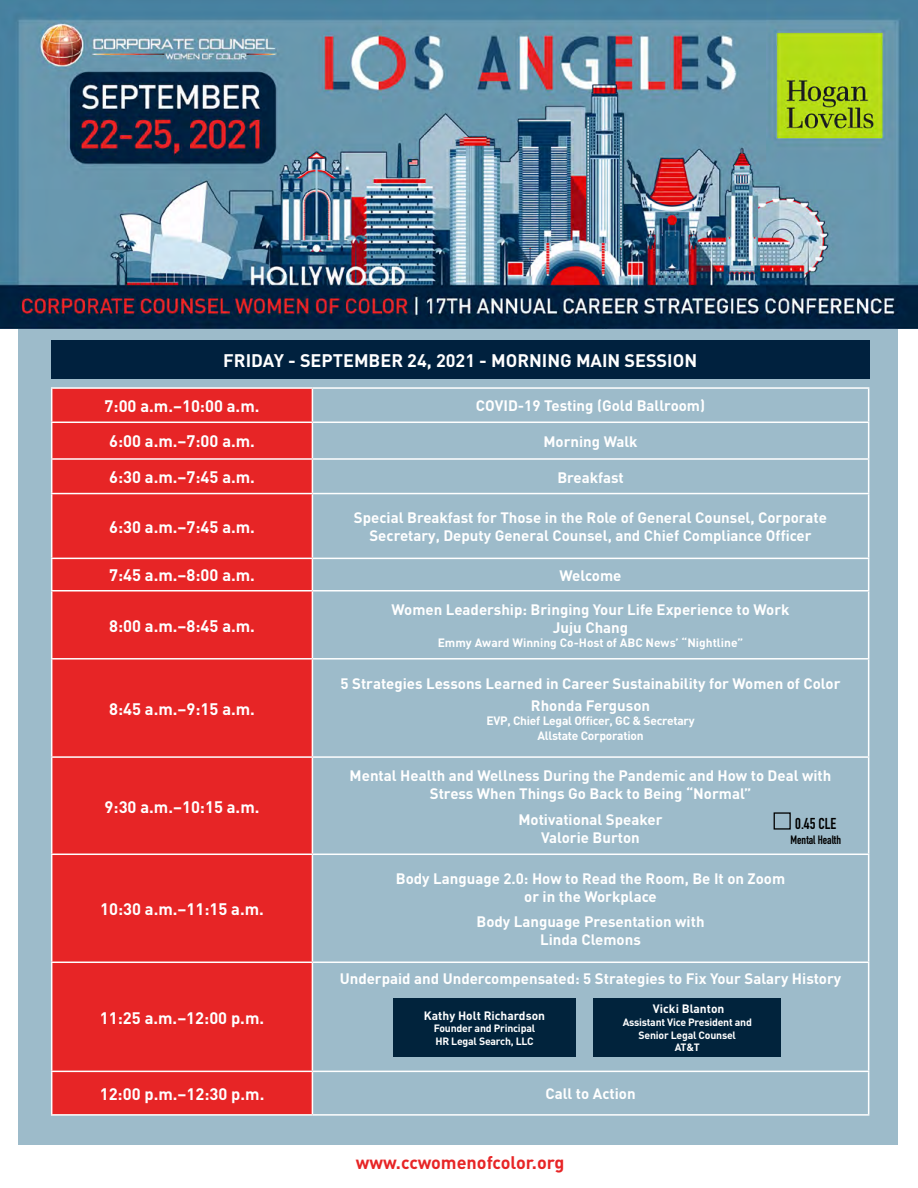
<style>
.page{position:relative;width:918px;height:1188px;background:#fff}
.page>*{position:absolute;margin:0;border:0;box-sizing:border-box;transform-origin:0 0}
.t1{font:700 18px "DIN";color:#fff}
.t2{font:700 18px "DIN";color:#e72526}
.t3{font:700 16.5px "DIN";color:#fff}
.t4{font:700 15.6px "DIN Condensed";color:#000}
.t5{font:700 15px/18px "DIN";color:#fff;text-align:center}
.t6{font:700 12px "DIN";color:#fff}
.t7{font:700 12px/14.4px "DIN";letter-spacing:-.02em;color:#fff;text-align:center}
.t8{font:700 12px "DIN Condensed";color:#000}
.t9{font:700 10.5px/12.6px "DIN";letter-spacing:-.02em;color:#fff}
</style>
<div class="page">
<div style="left:18px;top:319px;width:879px;height:825px;background:#9dbbca"></div>
<img style="left:0;top:0;width:918px;height:328px">
<div style="left:51px;top:340px;width:819px;height:39px;background:#00213e"></div>
<div style="left:52px;top:389px;width:260px;height:725px;background:#e72526"></div>
<hr style="left:51px;top:387px;width:261px;height:2px;background:#fff">
<hr style="left:51px;top:389px;width:1px;height:33px;background:#fff">
<hr style="left:312px;top:387px;width:557px;height:2px;background:#fff">
<hr style="left:312px;top:389px;width:1px;height:33px;background:#fff">
<hr style="left:868px;top:389px;width:1px;height:33px;background:#fff">
<hr style="left:51px;top:422px;width:261px;height:1px;background:#fff">
<hr style="left:51px;top:423px;width:1px;height:35px;background:#fff">
<hr style="left:312px;top:422px;width:557px;height:1px;background:#fff">
<hr style="left:312px;top:423px;width:1px;height:35px;background:#fff">
<hr style="left:868px;top:423px;width:1px;height:35px;background:#fff">
<hr style="left:51px;top:458px;width:261px;height:2px;background:#fff">
<hr style="left:51px;top:460px;width:1px;height:33px;background:#fff">
<hr style="left:312px;top:458px;width:557px;height:2px;background:#fff">
<hr style="left:312px;top:460px;width:1px;height:33px;background:#fff">
<hr style="left:868px;top:460px;width:1px;height:33px;background:#fff">
<hr style="left:51px;top:493px;width:261px;height:1px;background:#fff">
<hr style="left:51px;top:494px;width:1px;height:64px;background:#fff">
<hr style="left:312px;top:493px;width:557px;height:1px;background:#fff">
<hr style="left:312px;top:494px;width:1px;height:64px;background:#fff">
<hr style="left:868px;top:494px;width:1px;height:64px;background:#fff">
<hr style="left:51px;top:558px;width:261px;height:1px;background:#fff">
<hr style="left:51px;top:559px;width:1px;height:31px;background:#fff">
<hr style="left:312px;top:558px;width:557px;height:1px;background:#fff">
<hr style="left:312px;top:559px;width:1px;height:31px;background:#fff">
<hr style="left:868px;top:559px;width:1px;height:31px;background:#fff">
<hr style="left:51px;top:590px;width:261px;height:2px;background:#fff">
<hr style="left:51px;top:592px;width:1px;height:66px;background:#fff">
<hr style="left:312px;top:590px;width:557px;height:2px;background:#fff">
<hr style="left:312px;top:592px;width:1px;height:66px;background:#fff">
<hr style="left:868px;top:592px;width:1px;height:66px;background:#fff">
<hr style="left:51px;top:658px;width:261px;height:2px;background:#fff">
<hr style="left:51px;top:660px;width:1px;height:96px;background:#fff">
<hr style="left:312px;top:658px;width:557px;height:2px;background:#fff">
<hr style="left:312px;top:660px;width:1px;height:96px;background:#fff">
<hr style="left:868px;top:660px;width:1px;height:96px;background:#fff">
<hr style="left:51px;top:756px;width:261px;height:2px;background:#fff">
<hr style="left:51px;top:758px;width:1px;height:96px;background:#fff">
<hr style="left:312px;top:756px;width:557px;height:2px;background:#fff">
<hr style="left:312px;top:758px;width:1px;height:96px;background:#fff">
<hr style="left:868px;top:758px;width:1px;height:96px;background:#fff">
<hr style="left:51px;top:854px;width:261px;height:1px;background:#fff">
<hr style="left:51px;top:855px;width:1px;height:107px;background:#fff">
<hr style="left:312px;top:854px;width:557px;height:1px;background:#fff">
<hr style="left:312px;top:855px;width:1px;height:107px;background:#fff">
<hr style="left:868px;top:855px;width:1px;height:107px;background:#fff">
<hr style="left:51px;top:962px;width:261px;height:1px;background:#fff">
<hr style="left:51px;top:963px;width:1px;height:108px;background:#fff">
<hr style="left:312px;top:962px;width:557px;height:1px;background:#fff">
<hr style="left:312px;top:963px;width:1px;height:108px;background:#fff">
<hr style="left:868px;top:963px;width:1px;height:108px;background:#fff">
<hr style="left:51px;top:1071px;width:261px;height:1px;background:#fff">
<hr style="left:51px;top:1072px;width:1px;height:42px;background:#fff">
<hr style="left:312px;top:1071px;width:557px;height:1px;background:#fff">
<hr style="left:312px;top:1072px;width:1px;height:42px;background:#fff">
<hr style="left:868px;top:1072px;width:1px;height:42px;background:#fff">
<hr style="left:51px;top:1114px;width:261px;height:2px;background:#fff">
<hr style="left:312px;top:1114px;width:557px;height:2px;background:#fff">
<div style="left:774px;top:812px;width:17px;height:18px;border:1px solid #000"></div>
<div style="left:393px;top:998px;width:183px;height:58px;background:#01233c"></div>
<div style="left:593px;top:998px;width:188px;height:59px;background:#01233c"></div>
<p class="t1" style="left:223px;top:349px;width:475px">FRIDAY - SEPTEMBER 24, 2021 - MORNING MAIN SESSION</p>
<p class="t3" style="left:105px;top:395px;width:156px">7:00 a.m.–10:00 a.m.</p>
<p class="t5" style="left:476px;top:396px;width:231px">COVID-19 Testing (Gold Ballroom)</p>
<p class="t3" style="left:109px;top:431px;width:147px">6:00 a.m.–7:00 a.m.</p>
<p class="t5" style="left:543px;top:432px;width:96px">Morning Walk</p>
<p class="t3" style="left:109px;top:466px;width:147px">6:30 a.m.–7:45 a.m.</p>
<p class="t5" style="left:557px;top:467px;width:68px">Breakfast</p>
<p class="t3" style="left:109px;top:516px;width:147px">6:30 a.m.–7:45 a.m.</p>
<p class="t5" style="left:354px;top:508px;width:475px">Special Breakfast for Those in the Role of General Counsel, Corporate<br>Secretary, Deputy General Counsel, and Chief Compliance Officer</p>
<p class="t3" style="left:109px;top:565px;width:147px">7:45 a.m.–8:00 a.m.</p>
<p class="t5" style="left:560px;top:566px;width:63px">Welcome</p>
<p class="t3" style="left:109px;top:615px;width:147px">8:00 a.m.–8:45 a.m.</p>
<p class="t5" style="left:391px;top:600px;width:400px">Women Leadership: Bringing Your Life Experience to Work<br>Juju Chang</p>
<p class="t6" style="left:438px;top:635px;width:307px">Emmy Award Winning Co-Host of ABC News’ “Nightline”</p>
<p class="t3" style="left:109px;top:698px;width:147px">8:45 a.m.–9:15 a.m.</p>
<p class="t3" style="left:105px;top:796px;width:156px">9:30 a.m.–10:15 a.m.</p>
<p class="t3" style="left:100px;top:898px;width:165px">10:30 a.m.–11:15 a.m.</p>
<p class="t3" style="left:100px;top:1007px;width:166px">11:25 a.m.–12:00 p.m.</p>
<p class="t5" style="left:341px;top:672px;width:501px;line-height:21.9px">5 Strategies Lessons Learned in Career Sustainability for Women of Color<br>Rhonda Ferguson</p>
<p class="t7" style="left:486px;top:713px;width:210px">EVP, Chief Legal Officer, GC &amp; Secretary<br>Allstate Corporation</p>
<p class="t5" style="left:350px;top:766px;width:483px">Mental Health and Wellness During the Pandemic and How to Deal with<br>Stress When Things Go Back to Being “Normal”</p>
<p class="t5" style="left:518px;top:810px;width:146px">Motivational Speaker<br>Valorie Burton</p>
<p class="t4" style="left:795px;top:813px;width:43px">0.45 CLE</p>
<p class="t8" style="left:791px;top:832px;width:52px">Mental Health</p>
<p class="t5" style="left:396px;top:869px;width:391px">Body Language 2.0: How to Read the Room, Be It on Zoom or in the Workplace</p>
<p class="t5" style="left:477px;top:912px;width:230px">Body Language Presentation with<br>Linda Clemons</p>
<p class="t5" style="left:340px;top:969px;width:503px">Underpaid and Undercompensated: 5 Strategies to Fix Your Salary History</p>
<p class="t6" style="left:424px;top:1008px;width:123px">Kathy Holt Richardson</p>
<p class="t9" style="left:434px;top:1022px;width:103px">Founder and Principal<br>HR Legal Search, LLC</p>
<p class="t6" style="left:653px;top:1001px;width:73px">Vicki Blanton</p>
<p class="t9" style="left:623px;top:1016px;width:131px;text-align:center">Assistant Vice President and<br>Senior Legal Counsel<br>AT&amp;T</p>
<p class="t3" style="left:100px;top:1083px;width:166px">12:00 p.m.–12:30 p.m.</p>
<p class="t5" style="left:545px;top:1084px;width:92px">Call to Action</p>
<p class="t2" style="left:356px;top:1151px;width:210px">www.ccwomenofcolor.org</p>
</div>
